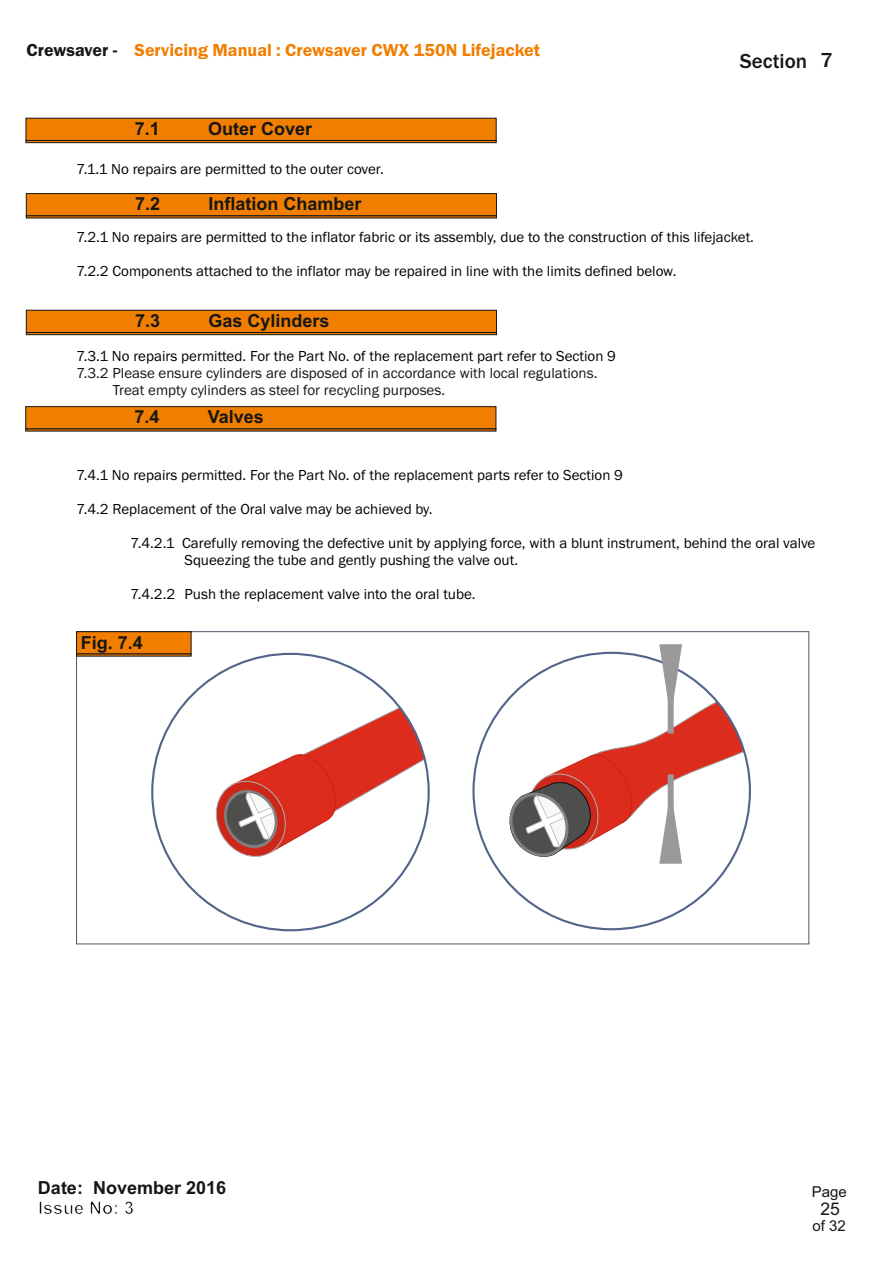
<style>
.page{position:relative;width:893px;height:1263px;background:#fff}
.page>*{position:absolute;margin:0;border:0;box-sizing:border-box;transform-origin:0 0}
.t1{font:500 21px "Franklin Gothic";color:#151616}
.t2{font:700 18px/20.1px "Arial";color:#151616}
.t3{font:600 18px "Franklin Gothic";color:#f27e00}
.t4{font:17.55px "Arial";color:#151616}
.t5{font:15px/17px "Franklin Gothic";color:#000}
.t6{font:15px/17px "Franklin Gothic";color:#151616}
.t7{font:15px "Arial";color:#151616}
.s1{color:#151616}
</style>
<div class="page">
<svg style="left:76px;top:631px;width:734px;height:314px"></svg>
<svg style="left:76px;top:631px;width:115px;height:25px;background:#d77103"></svg>
<svg style="left:26px;top:118px;width:470px;height:25px;background:#da7303"></svg>
<svg style="left:26px;top:193px;width:471px;height:25px;background:#d97202"></svg>
<svg style="left:26px;top:310px;width:471px;height:25px;background:#da7303"></svg>
<svg style="left:25px;top:406px;width:471px;height:25px;background:#d97203"></svg>
<svg style="left:211px;top:708px;width:214px;height:154px"></svg>
<svg style="left:506px;top:644px;width:238px;height:219px"></svg>
<p class="t3" style="left:27px;top:43px;width:515px"><span class="s1">Crewsaver -</span> Servicing Manual : Crewsaver CWX 150N Lifejacket</p>
<p class="t2" style="left:135px;top:120px;width:27px">7.1</p>
<p class="t2" style="left:208px;top:120px;width:106px">Outer Cover</p>
<p class="t5" style="left:77px;top:162px;width:309px">7.1.1 No repairs are permitted to the outer cover.</p>
<p class="t2" style="left:135px;top:195px;width:27px">7.2</p>
<p class="t2" style="left:208px;top:195px;width:155px">Inflation Chamber</p>
<h1 class="t1" style="left:740px;top:53px;width:94px">Section 7</h1>
<p class="t5" style="left:77px;top:230px;width:679px">7.2.1 No repairs are permitted to the inflator fabric or its assembly, due to the construction of this lifejacket.</p>
<p class="t5" style="left:77px;top:264px;width:601px">7.2.2 Components attached to the inflator may be repaired in line with the limits defined below.</p>
<p class="t2" style="left:135px;top:312px;width:27px">7.3</p>
<p class="t2" style="left:208px;top:312px;width:123px">Gas Cylinders</p>
<p class="t5" style="left:77px;top:349px;width:541px">7.3.1 No repairs permitted. For the Part No. of the replacement part refer to Section 9</p>
<p class="t6" style="left:113px;top:366px;width:486px;text-indent:-36px">7.3.2 Please ensure cylinders are disposed of in accordance with local regulations.<br>Treat empty cylinders as steel for recycling purposes.</p>
<p class="t2" style="left:134px;top:408px;width:27px">7.4</p>
<p class="t2" style="left:208px;top:408px;width:58px">Valves</p>
<p class="t5" style="left:77px;top:468px;width:548px">7.4.1 No repairs permitted. For the Part No. of the replacement parts refer to Section 9</p>
<p class="t5" style="left:77px;top:502px;width:358px">7.4.2 Replacement of the Oral valve may be achieved by.</p>
<p class="t5" style="left:185px;top:536px;width:632px;text-indent:-54px">7.4.2.1 Carefully removing the defective unit by applying force, with a blunt instrument, behind the oral valve<br>Squeezing the tube and gently pushing the valve out.</p>
<p class="t5" style="left:131px;top:587px;width:347px">7.4.2.2 Push the replacement valve into the oral tube.</p>
<p class="t2" style="left:81px;top:634px;width:64px">Fig. 7.4</p>
<p class="t2" style="left:38px;top:1179px;width:190px">Date: November 2016<br>Issue No: 3</p>
<p class="t7" style="left:812px;top:1186px;width:37px">Page</p>
<p class="t7" style="left:812px;top:1219px;width:35px">of 32</p>
<p class="t4" style="left:820px;top:1202px;width:21px">25</p>
</div>
